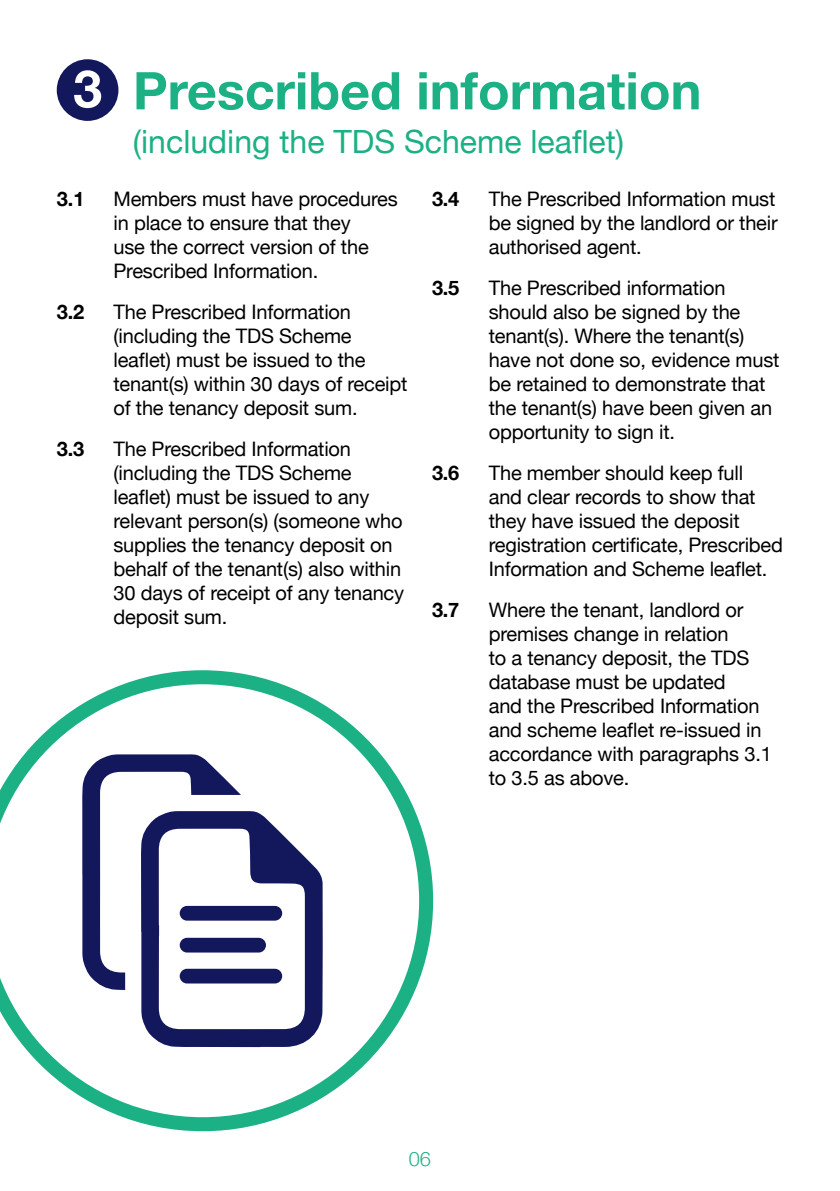
<style>
.page{position:relative;width:840px;height:1191px;background:#fff}
.page>*{position:absolute;margin:0;border:0;box-sizing:border-box;transform-origin:0 0}
.t1{font:700 52px "Helvetica Neue";color:#1cb085}
.t2{font:32px "Helvetica Neue";color:#1cb085}
.t3{font:20px/24px "Helvetica Neue";letter-spacing:-.01em;color:#000}
.t4{font:700 20px "Helvetica Neue";color:#000}
.t5{font:300 20px "Helvetica Neue";color:#1cb085}
.s1{color:#fff}
</style>
<div class="page">
<div style="left:57px;top:59px;width:61px;height:62px;background:#12185b;border-radius:50%"></div>
<svg style="left:0;top:670px;width:433px;height:461px"></svg>
<h1 class="t1" style="left:73px;top:50px;width:629px"><span class="s1">3</span> Prescribed information</h1>
<h2 class="t2" style="left:133px;top:119px;width:492px">(including the TDS Scheme leaflet)</h2>
<p class="t4" style="left:57px;top:183px;width:29px">3.1</p>
<p class="t3" style="left:113px;top:188px;width:285px">Members must have procedures in place to ensure that they<br>use the correct version of the<br>Prescribed Information.</p>
<p class="t4" style="left:57px;top:296px;width:29px">3.2</p>
<p class="t3" style="left:113px;top:301px;width:295px">The Prescribed Information (including the TDS Scheme leaflet) must be issued to the tenant(s) within 30 days of receipt of the tenancy deposit sum.</p>
<p class="t4" style="left:57px;top:433px;width:29px">3.3</p>
<p class="t3" style="left:113px;top:438px;width:292px">The Prescribed Information (including the TDS Scheme leaflet) must be issued to any relevant person(s) (someone who supplies the tenancy deposit on behalf of the tenant(s) also within<br>30 days of receipt of any tenancy deposit sum.</p>
<p class="t4" style="left:432px;top:183px;width:29px">3.4</p>
<p class="t3" style="left:488px;top:188px;width:290px;text-align:justify">The Prescribed Information must be signed by the landlord or their authorised agent.</p>
<p class="t4" style="left:432px;top:272px;width:29px">3.5</p>
<p class="t3" style="left:488px;top:277px;width:292px">The Prescribed information should also be signed by the tenant(s). Where the tenant(s) have not done so, evidence must be retained to demonstrate that the tenant(s) have been given an opportunity to sign it.</p>
<p class="t4" style="left:432px;top:457px;width:29px">3.6</p>
<p class="t3" style="left:488px;top:462px;width:295px">The member should keep full<br>and clear records to show that they have issued the deposit registration certificate, Prescribed<br>Information and Scheme leaflet.</p>
<p class="t4" style="left:432px;top:594px;width:29px">3.7</p>
<p class="t3" style="left:488px;top:599px;width:284px">Where the tenant, landlord or premises change in relation<br>to a tenancy deposit, the TDS database must be updated<br>and the Prescribed Information and scheme leaflet re-issued in accordance with paragraphs 3.1 to 3.5 as above.</p>
<p class="t5" style="left:408px;top:1143px;width:24px">06</p>
</div>
